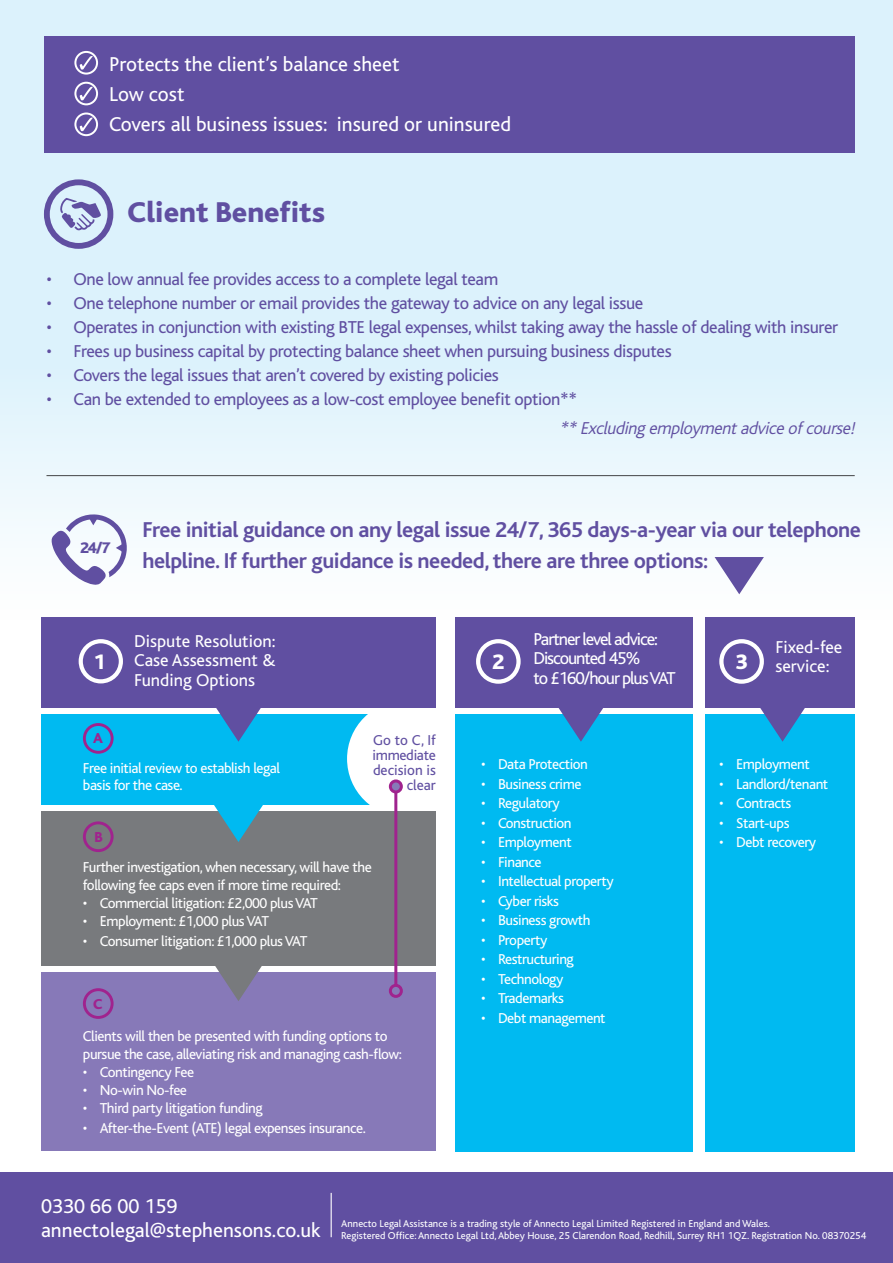
<style>
.page{position:relative;width:893px;height:1263px;background:#fff}
.page>*{position:absolute;margin:0;border:0;box-sizing:border-box;transform-origin:0 0}
.t1{font:800 30px "Bliss";color:#604fa1}
.t2{font:700 22.5px/31.5px "Bliss";letter-spacing:-.02em;color:#604fa1}
.t3{font:800 21.9px "Bliss";color:#fff}
.t4{font:800 21.75px "Bliss";color:#fff}
.t5{font:21px "Bliss";color:#fff}
.t6{font:18px "Bliss";letter-spacing:-.02em;color:#604fa1}
.t7{font:18px/19.5px "Bliss";color:#fff}
.t8{font:18px "Bliss";letter-spacing:-.06em;color:#fff}
.t9{font:italic 300 18px "Bliss";color:#604fa1}
.t10{font:800 16.05px "Bliss";color:#604fa1}
.t11{font:800 15.15px "Bliss";color:#a0238e}
.t12{font:15px/18px "Bliss";letter-spacing:-.03em;color:#fff}
.t13{font:15px/15px "Bliss";color:#604fa1;text-align:right}
.t14{font:15px "Bliss";letter-spacing:-.02em;color:#604fa1}
.t15{font:10.5px "Bliss";color:#fff}
</style>
<div class="page">
<div style="left:41px;top:714px;width:395px;height:91px;background:#00baf1"></div>
<div style="left:347px;top:700px;width:117px;height:117px;background:#fff;border-radius:50%"></div>
<div style="left:41px;top:617px;width:395px;height:90px;background:#604fa1"></div>
<div style="left:41px;top:811px;width:395px;height:155px;background:#787a7d"></div>
<div style="left:41px;top:972px;width:395px;height:179px;background:#8779b8"></div>
<div style="left:455px;top:714px;width:237px;height:437px;background:#00baf1"></div>
<div style="left:705px;top:714px;width:150px;height:437px;background:#00baf1"></div>
<div style="left:0;top:1173px;width:893px;height:90px;background:#604fa1"></div>
<div style="left:0;top:0;width:893px;height:620px;background:linear-gradient(to bottom,#d4f0fc,#f2f9fc)"></div>
<div style="left:44px;top:36px;width:811px;height:117px;background:#604fa1"></div>
<svg style="left:52px;top:514px;width:75px;height:71px"></svg>
<div style="left:44px;top:179px;width:69px;height:70px;border:6px solid #604fa1;border-radius:50%"></div>
<div style="left:74px;top:51px;width:24px;height:24px;border:2px solid #fff;border-radius:50%"></div>
<svg style="left:80px;top:56px;width:13px;height:14px"></svg>
<div style="left:74px;top:82px;width:24px;height:23px;border:2px solid #fff;border-radius:50%"></div>
<svg style="left:80px;top:87px;width:13px;height:13px"></svg>
<div style="left:74px;top:113px;width:24px;height:23px;border:2px solid #fff;border-radius:50%"></div>
<svg style="left:80px;top:118px;width:13px;height:13px"></svg>
<svg style="left:60px;top:198px;width:41px;height:33px"></svg>
<hr style="left:331px;top:1193px;width:1px;height:44px;background:#fff">
<hr style="left:46px;top:475px;width:809px;height:1px;background:#57585a">
<svg style="left:214px;top:707px;width:49px;height:35px"></svg>
<svg style="left:556px;top:707px;width:50px;height:35px"></svg>
<svg style="left:758px;top:707px;width:49px;height:35px"></svg>
<svg style="left:214px;top:805px;width:49px;height:37px"></svg>
<svg style="left:215px;top:966px;width:47px;height:35px"></svg>
<div style="left:455px;top:617px;width:237px;height:90px;background:#604fa1"></div>
<div style="left:705px;top:617px;width:150px;height:90px;background:#604fa1"></div>
<div style="left:79px;top:639px;width:44px;height:44px;border:4px solid #fff;border-radius:50%"></div>
<div style="left:476px;top:639px;width:45px;height:45px;border:4px solid #fff;border-radius:50%"></div>
<div style="left:719px;top:639px;width:45px;height:45px;border:4px solid #fff;border-radius:50%"></div>
<svg style="left:715px;top:557px;width:49px;height:37px"></svg>
<div style="left:83px;top:723px;width:31px;height:31px;border:3px solid #a0238e;border-radius:50%"></div>
<div style="left:83px;top:821px;width:31px;height:31px;border:3px solid #a0238e;border-radius:50%"></div>
<div style="left:83px;top:988px;width:31px;height:31px;border:3px solid #a0238e;border-radius:50%"></div>
<hr style="left:394px;top:784px;width:3px;height:210px;background:#a0238e">
<div style="left:390px;top:985px;width:11px;height:11px;background:#8779b8;border-radius:50%"></div>
<div style="left:389px;top:984px;width:14px;height:14px;border:3px solid #a0238e;border-radius:50%"></div>
<div style="left:390px;top:781px;width:11px;height:11px;background:#8779b8;border-radius:50%"></div>
<div style="left:389px;top:779px;width:14px;height:14px;border:3px solid #a0238e;border-radius:50%"></div>
<p class="t5" style="left:109px;top:53px;width:292px">Protects the client’s balance sheet</p>
<p class="t5" style="left:109px;top:83px;width:77px">Low cost</p>
<p class="t5" style="left:109px;top:113px;width:403px">Covers all business issues: insured or uninsured</p>
<p class="t1" style="left:128px;top:197px;width:199px">Client Benefits</p>
<p class="t6" style="left:46px;top:270px;width:453px">• One low annual fee provides access to a complete legal team</p>
<p class="t6" style="left:46px;top:294px;width:598px">• One telephone number or email provides the gateway to advice on any legal issue</p>
<p class="t6" style="left:46px;top:318px;width:793px">• Operates in conjunction with existing BTE legal expenses, whilst taking away the hassle of dealing with insurer</p>
<p class="t6" style="left:46px;top:342px;width:627px">• Frees up business capital by protecting balance sheet when pursuing business disputes</p>
<p class="t6" style="left:46px;top:366px;width:454px">• Covers the legal issues that aren’t covered by existing policies</p>
<p class="t6" style="left:46px;top:390px;width:532px">• Can be extended to employees as a low-cost employee benefit option**</p>
<p class="t9" style="left:559px;top:418px;width:301px">**Excludingemploymentadviceofcourse!</p>
<p class="t10" style="left:80px;top:540px;width:32px">24/7</p>
<p class="t2" style="left:142px;top:514px;width:720px">Free initial guidance on any legal issue 24/7, 365 days-a-year via our telephone helpline. If further guidance is needed, there are three options:</p>
<p class="t8" style="left:533px;top:629px;width:126px">Partner level advice:</p>
<p class="t8" style="left:533px;top:649px;width:109px">Discounted 45%</p>
<p class="t8" style="left:533px;top:668px;width:144px">to £160/hour plus VAT</p>
<p class="t7" style="left:134px;top:631px;width:143px">Dispute Resolution:</p>
<p class="t7" style="left:134px;top:651px;width:143px">Case Assessment &amp;<br>Funding Options</p>
<p class="t4" style="left:94px;top:650px;width:14px">1</p>
<p class="t3" style="left:492px;top:651px;width:14px">2</p>
<p class="t3" style="left:735px;top:651px;width:14px">3</p>
<p class="t7" style="left:775px;top:637px;width:68px">Fixed-fee service:</p>
<p class="t11" style="left:93px;top:730px;width:11px">A</p>
<p class="t12" style="left:83px;top:760px;width:199px;line-height:16.5px">Free initial review to establish legal basis for the case.</p>
<p class="t11" style="left:94px;top:829px;width:10px">B</p>
<p class="t13" style="left:373px;top:733px;width:64px">Go to C, If</p>
<p class="t14" style="left:372px;top:747px;width:65px">immediate</p>
<p class="t13" style="left:373px;top:763px;width:64px">decision is clear</p>
<p class="t12" style="left:83px;top:859px;width:290px">Further investigation, when necessary, will have the following fee caps even if more time required:</p>
<p class="t12" style="left:83px;top:895px;width:237px">• Commercial litigation: £2,000 plus VAT</p>
<p class="t12" style="left:83px;top:913px;width:188px">• Employment: £1,000 plus VAT</p>
<p class="t12" style="left:83px;top:932px;width:226px">• Consumer litigation: £1,000 plus VAT</p>
<p class="t11" style="left:93px;top:996px;width:11px">C</p>
<p class="t12" style="left:83px;top:1028px;width:320px">Clients will then be presented with funding options to pursue the case, alleviating risk and managing cash-flow:</p>
<p class="t12" style="left:83px;top:1064px;width:113px">• Contingency Fee</p>
<p class="t12" style="left:83px;top:1082px;width:106px">• No-win No-fee</p>
<p class="t12" style="left:83px;top:1100px;width:181px">• Third party litigation funding</p>
<p class="t12" style="left:83px;top:1119px;width:284px">• After-the-Event (ATE) legal expenses insurance.</p>
<p class="t12" style="left:481px;top:756px;width:108px">• Data Protection</p>
<p class="t12" style="left:481px;top:775px;width:102px">• Business crime</p>
<p class="t12" style="left:481px;top:795px;width:80px">• Regulatory</p>
<p class="t12" style="left:481px;top:814px;width:92px">• Construction</p>
<p class="t12" style="left:481px;top:834px;width:92px">• Employment</p>
<p class="t12" style="left:481px;top:853px;width:62px">• Finance</p>
<p class="t12" style="left:481px;top:873px;width:134px">• Intellectual property</p>
<p class="t12" style="left:481px;top:892px;width:79px">• Cyber risks</p>
<p class="t12" style="left:481px;top:912px;width:111px">• Business growth</p>
<p class="t12" style="left:481px;top:931px;width:68px">• Property</p>
<p class="t12" style="left:481px;top:951px;width:94px">• Restructuring</p>
<p class="t12" style="left:481px;top:970px;width:84px">• Technology</p>
<p class="t12" style="left:481px;top:990px;width:84px">• Trademarks</p>
<p class="t12" style="left:481px;top:1009px;width:126px">• Debt management</p>
<p class="t12" style="left:719px;top:756px;width:92px">• Employment</p>
<p class="t12" style="left:719px;top:775px;width:111px">• Landlord/tenant</p>
<p class="t12" style="left:719px;top:795px;width:73px">• Contracts</p>
<p class="t12" style="left:719px;top:814px;width:72px">• Start-ups</p>
<p class="t12" style="left:719px;top:834px;width:98px">• Debt recovery</p>
<p class="t5" style="left:41px;top:1195px;width:138px">0330 66 00 159</p>
<p class="t5" style="left:41px;top:1219px;width:281px">annectolegal@stephensons.co.uk</p>
<p class="t15" style="left:341px;top:1217px;width:430px">Annecto Legal Assistance is a trading style of Annecto Legal Limited Registered in England and Wales.</p>
<p class="t15" style="left:341px;top:1230px;width:526px">Registered Office: Annecto Legal Ltd, Abbey House, 25 Clarendon Road, Redhill, Surrey RH1 1QZ. Registration No. 08370254</p>
</div>
